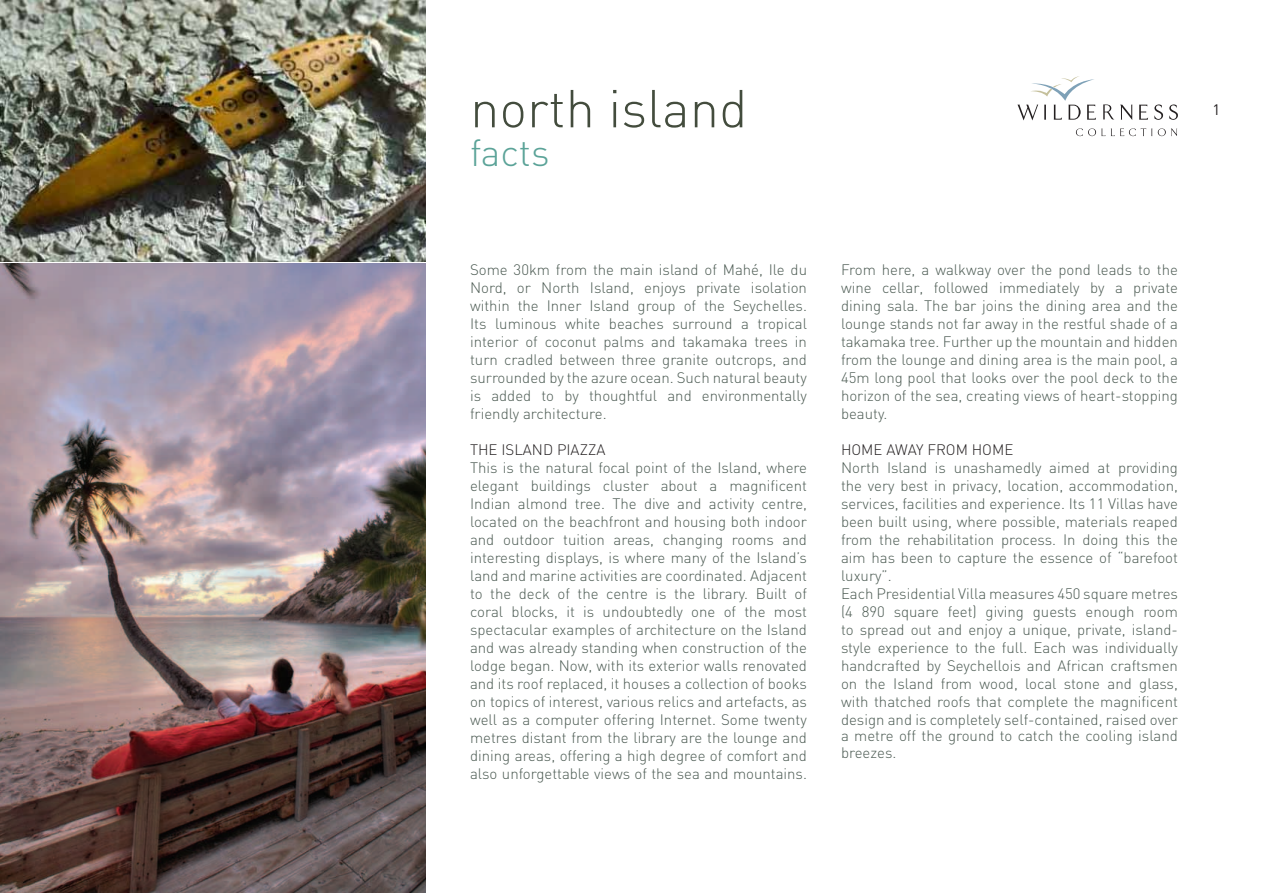
<style>
.page{position:relative;width:1263px;height:893px;background:#fff}
.page>*{position:absolute;margin:0;border:0;box-sizing:border-box;transform-origin:0 0}
.t1{font:300 52.5px "DIN";color:#434c3d}
.t2{font:300 37.5px "DIN";color:#5ba398}
.t3{font:300 15px/18px "DIN";color:#4b5a52;text-align:justify}
.t4{font:300 15px "DIN";color:#231f20}
.t5{font:15px "DIN";color:#231f20}
</style>
<div class="page">
<img style="left:0;top:264px;width:425px;height:629px">
<img style="left:0;top:0;width:425px;height:261px">
<svg style="left:1017px;top:76px;width:161px;height:44px"></svg>
<svg style="left:1076px;top:128px;width:101px;height:8px"></svg>
<h1 class="t1" style="left:470px;top:76px;width:279px">north island</h1>
<h2 class="t2" style="left:470px;top:130px;width:81px">facts</h2>
<p class="t5" style="left:1212px;top:101px;width:9px">1</p>
<p class="t3" style="left:470px;top:260px;width:338px">Some 30km from the main island of Mahé, Ile du Nord, or North Island, enjoys private isolation within the Inner Island group of the Seychelles.<br>Its luminous white beaches surround a tropical interior of coconut palms and takamaka trees in turn cradled between three granite outcrops, and surrounded by the azure ocean. Such natural beauty is added to by thoughtful and environmentally friendly architecture.</p>
<p class="t4" style="left:470px;top:440px;width:137px">THE ISLAND PIAZZA</p>
<p class="t3" style="left:470px;top:458px;width:338px">This is the natural focal point of the Island, where elegant buildings cluster about a magnificent Indian almond tree. The dive and activity centre, located on the beachfront and housing both indoor and outdoor tuition areas, changing rooms and interesting displays, is where many of the Island’s land and marine activities are coordinated. Adjacent to the deck of the centre is the library. Built of coral blocks, it is undoubtedly one of the most spectacular examples of architecture on the Island and was already standing when construction of the lodge began. Now, with its exterior walls renovated and its roof replaced, it houses a collection of books on topics of interest, various relics and artefacts, as well as a computer offering Internet. Some twenty metres distant from the library are the lounge and dining areas, offering a high degree of comfort and also unforgettable views of the sea and mountains.</p>
<p class="t3" style="left:841px;top:260px;width:338px">From here, a walkway over the pond leads to the wine cellar, followed immediately by a private dining sala. The bar joins the dining area and the lounge stands not far away in the restful shade of a takamaka tree. Further up the mountain and hidden from the lounge and dining area is the main pool, a 45m long pool that looks over the pool deck to the horizon of the sea, creating views of heart-stopping beauty.</p>
<p class="t4" style="left:841px;top:440px;width:174px">HOME AWAY FROM HOME</p>
<p class="t3" style="left:841px;top:458px;width:338px;text-align:left">North Island is unashamedly aimed at providing the very best in privacy, location, accommodation, services, facilities and experience. Its 11 Villas have been built using, where possible, materials reaped from the rehabilitation process. In doing this the aim has been to capture the essence of “barefoot luxury”.<br>Each Presidential Villa measures 450 square metres (4 890 square feet) giving guests enough room to spread out and enjoy a unique, private, island&shy;style experience to the full. Each was individually handcrafted by Seychellois and African craftsmen on the Island from wood, local stone and glass, with thatched roofs that complete the magnificent design and is completely self-contained, raised over</p>
<p class="t3" style="left:841px;top:728px;width:338px;line-height:16.5px">a metre off the ground to catch the cooling island breezes.</p>
</div>
